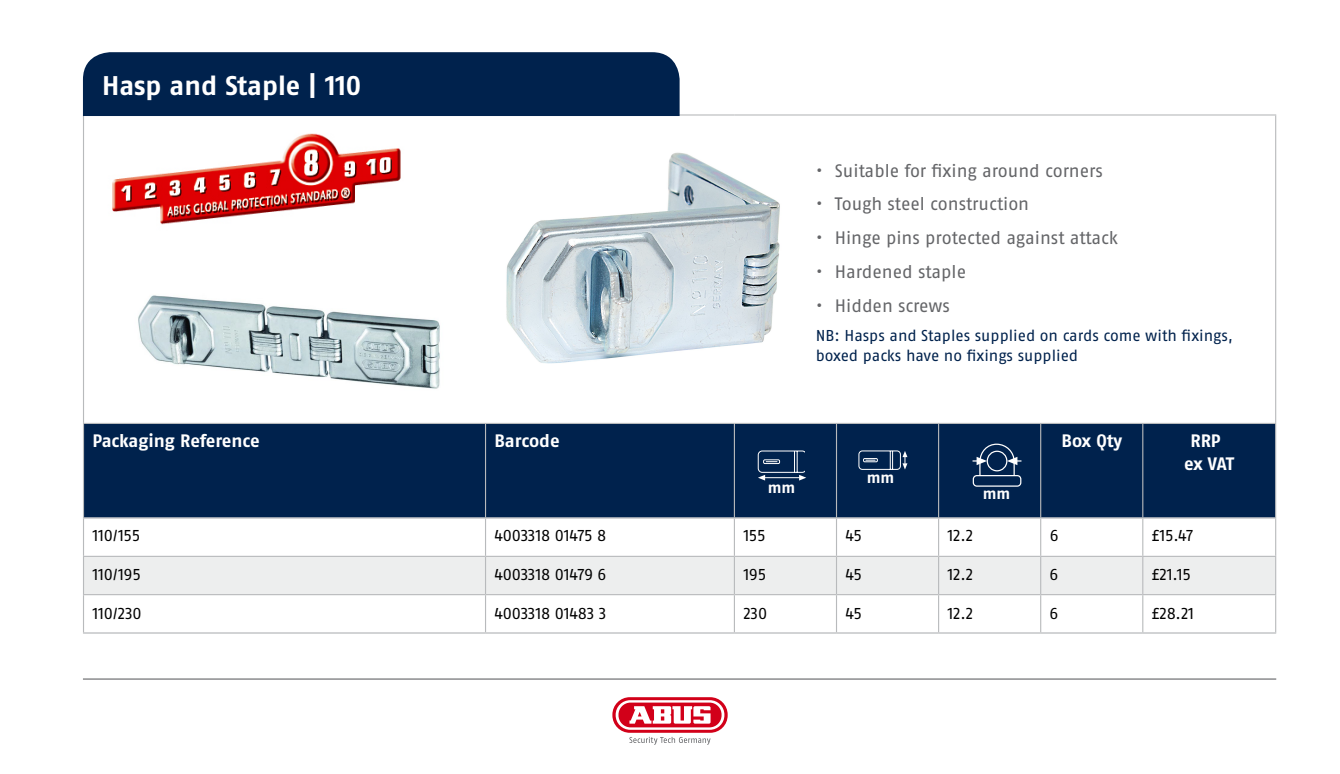
<style>
.page{position:relative;width:1340px;height:774px;background:#fff}
.page>*{position:absolute;margin:0;border:0;box-sizing:border-box;transform-origin:0 0}
.t1{font:700 27px "ABUS Fago Pro";color:#fff}
.t2{font:18px "ABUS Fago Pro";color:#646568}
.Header_Row{font:700 18px/22.5px "ABUS Fago Pro";letter-spacing:-.005em;color:#fff;text-align:center}
.Body_Rows{font:15.75px "ABUS Fago Pro";letter-spacing:-.01em;color:#000}
.Bullet_Info{font:15.75px/20.2px "ABUS Fago Pro";color:#00224d}
.t3{font:700 15.75px "ABUS Fago Pro";color:#fff}
</style>
<div class="page">
<img style="left:96px;top:295px;width:385px;height:224px">
<img style="left:466px;top:93px;width:354px;height:330px">
<svg style="left:612px;top:697px;width:115px;height:35px"></svg>
<svg style="left:615px;top:700px;width:109px;height:29px"></svg>
<div style="left:618px;top:702px;width:103px;height:25px;background:#d20019;border-radius:12px"></div>
<svg style="left:629px;top:706px;width:81px;height:17px"></svg>
<svg style="left:629px;top:736px;width:81px;height:8px"></svg>
<hr style="left:83px;top:678px;width:1193px;height:1px;background:#646568">
<div style="left:84px;top:424px;width:1190px;height:93px;background:#00224d"></div>
<hr style="left:485px;top:424px;width:1px;height:93px;background:#b8babc">
<hr style="left:1142px;top:424px;width:1px;height:93px;background:#b8babc">
<hr style="left:83px;top:424px;width:1px;height:93px;background:#b8babc">
<hr style="left:1274px;top:424px;width:2px;height:93px;background:#b8babc">
<hr style="left:733px;top:424px;width:2px;height:93px;background:#b8babc">
<hr style="left:836px;top:424px;width:1px;height:93px;background:#b8babc">
<hr style="left:938px;top:424px;width:1px;height:93px;background:#b8babc">
<hr style="left:1040px;top:424px;width:1px;height:93px;background:#b8babc">
<svg style="left:757px;top:450px;width:49px;height:30px"></svg>
<svg style="left:858px;top:450px;width:49px;height:19px"></svg>
<svg style="left:972px;top:443px;width:48px;height:43px;background:#2b476b"></svg>
<hr style="left:83px;top:115px;width:1px;height:308px;background:#b8babc">
<hr style="left:83px;top:114px;width:651px;height:1px;background:#b8babc">
<hr style="left:734px;top:114px;width:542px;height:1px;background:#b8babc">
<hr style="left:1274px;top:115px;width:2px;height:308px;background:#b8babc">
<hr style="left:83px;top:423px;width:651px;height:1px;background:#b8babc">
<hr style="left:734px;top:423px;width:542px;height:1px;background:#b8babc">
<div style="left:83px;top:52px;width:596px;height:64px;background:#00224d"></div>
<svg style="left:84px;top:557px;width:1190px;height:75px;fill:#edeeee"></svg>
<hr style="left:83px;top:517px;width:402px;height:1px;background:#b8babc">
<hr style="left:83px;top:518px;width:1px;height:37px;background:#b8babc">
<hr style="left:485px;top:517px;width:249px;height:1px;background:#b8babc">
<hr style="left:734px;top:517px;width:102px;height:1px;background:#b8babc">
<hr style="left:836px;top:517px;width:102px;height:1px;background:#b8babc">
<hr style="left:938px;top:517px;width:102px;height:1px;background:#b8babc">
<hr style="left:1040px;top:517px;width:102px;height:1px;background:#b8babc">
<hr style="left:1142px;top:517px;width:134px;height:1px;background:#b8babc">
<hr style="left:1274px;top:518px;width:2px;height:37px;background:#b8babc">
<hr style="left:83px;top:557px;width:1px;height:37px;background:#b8babc">
<hr style="left:1274px;top:557px;width:2px;height:37px;background:#b8babc">
<hr style="left:83px;top:595px;width:1px;height:37px;background:#b8babc">
<hr style="left:1274px;top:595px;width:2px;height:37px;background:#b8babc">
<hr style="left:485px;top:518px;width:1px;height:37px;background:#b8babc">
<hr style="left:733px;top:518px;width:2px;height:37px;background:#b8babc">
<hr style="left:836px;top:518px;width:1px;height:37px;background:#b8babc">
<hr style="left:938px;top:518px;width:1px;height:37px;background:#b8babc">
<hr style="left:1040px;top:518px;width:1px;height:37px;background:#b8babc">
<hr style="left:1142px;top:518px;width:1px;height:37px;background:#b8babc">
<hr style="left:83px;top:555px;width:402px;height:2px;background:#b8babc">
<hr style="left:485px;top:555px;width:249px;height:2px;background:#b8babc">
<hr style="left:485px;top:557px;width:1px;height:37px;background:#b8babc">
<hr style="left:734px;top:555px;width:102px;height:2px;background:#b8babc">
<hr style="left:733px;top:557px;width:2px;height:37px;background:#b8babc">
<hr style="left:836px;top:555px;width:102px;height:2px;background:#b8babc">
<hr style="left:836px;top:557px;width:1px;height:37px;background:#b8babc">
<hr style="left:938px;top:555px;width:102px;height:2px;background:#b8babc">
<hr style="left:938px;top:557px;width:1px;height:37px;background:#b8babc">
<hr style="left:1040px;top:555px;width:102px;height:2px;background:#b8babc">
<hr style="left:1040px;top:557px;width:1px;height:37px;background:#b8babc">
<hr style="left:1142px;top:555px;width:134px;height:2px;background:#b8babc">
<hr style="left:1142px;top:557px;width:1px;height:37px;background:#b8babc">
<hr style="left:83px;top:594px;width:402px;height:1px;background:#b8babc">
<hr style="left:485px;top:594px;width:249px;height:1px;background:#b8babc">
<hr style="left:485px;top:595px;width:1px;height:37px;background:#b8babc">
<hr style="left:734px;top:594px;width:102px;height:1px;background:#b8babc">
<hr style="left:733px;top:595px;width:2px;height:37px;background:#b8babc">
<hr style="left:836px;top:594px;width:102px;height:1px;background:#b8babc">
<hr style="left:836px;top:595px;width:1px;height:37px;background:#b8babc">
<hr style="left:938px;top:594px;width:102px;height:1px;background:#b8babc">
<hr style="left:938px;top:595px;width:1px;height:37px;background:#b8babc">
<hr style="left:1040px;top:594px;width:102px;height:1px;background:#b8babc">
<hr style="left:1040px;top:595px;width:1px;height:37px;background:#b8babc">
<hr style="left:1142px;top:594px;width:134px;height:1px;background:#b8babc">
<hr style="left:1142px;top:595px;width:1px;height:37px;background:#b8babc">
<hr style="left:83px;top:632px;width:402px;height:1px;background:#b8babc">
<hr style="left:485px;top:632px;width:249px;height:1px;background:#b8babc">
<hr style="left:734px;top:632px;width:102px;height:1px;background:#b8babc">
<hr style="left:836px;top:632px;width:102px;height:1px;background:#b8babc">
<hr style="left:938px;top:632px;width:102px;height:1px;background:#b8babc">
<hr style="left:1040px;top:632px;width:102px;height:1px;background:#b8babc">
<hr style="left:1142px;top:632px;width:134px;height:1px;background:#b8babc">
<img style="left:112px;top:133px;width:289px;height:92px">
<p class="t1" style="left:102px;top:69px;width:261px">Hasp and Staple | 110</p>
<p class="t2" style="left:815px;top:159px;width:289px">• Suitable for fixing around corners</p>
<p class="t2" style="left:815px;top:193px;width:215px">• Tough steel construction</p>
<p class="t2" style="left:815px;top:227px;width:304px">• Hinge pins protected against attack</p>
<p class="t2" style="left:815px;top:261px;width:152px">• Hardened staple</p>
<p class="t2" style="left:815px;top:294px;width:136px">• Hidden screws</p>
<p class="Bullet_Info" style="left:815px;top:325px;width:419px">NB: Hasps and Staples supplied on cards come with fixings, boxed packs have no fixings supplied</p>
<p class="Header_Row" style="left:92px;top:429px;width:169px">Packaging Reference</p>
<p class="Header_Row" style="left:494px;top:429px;width:67px">Barcode</p>
<p class="Header_Row" style="left:1061px;top:429px;width:62px">Box Qty</p>
<p class="Header_Row" style="left:1184px;top:429px;width:51px">RRP ex VAT</p>
<p class="t3" style="left:767px;top:477px;width:29px">mm</p>
<p class="t3" style="left:866px;top:468px;width:29px">mm</p>
<p class="t3" style="left:982px;top:484px;width:29px">mm</p>
<p class="Body_Rows" style="left:92px;top:525px;width:49px">110/155</p>
<p class="Body_Rows" style="left:494px;top:525px;width:113px">4003318 01475 8</p>
<p class="Body_Rows" style="left:743px;top:525px;width:24px">155</p>
<p class="Body_Rows" style="left:845px;top:525px;width:18px">45</p>
<p class="Body_Rows" style="left:947px;top:525px;width:27px">12.2</p>
<p class="Body_Rows" style="left:1049px;top:525px;width:10px">6</p>
<p class="Body_Rows" style="left:1151px;top:525px;width:43px">£15.47</p>
<p class="Body_Rows" style="left:92px;top:565px;width:50px">110/195</p>
<p class="Body_Rows" style="left:494px;top:565px;width:114px">4003318 01479 6</p>
<p class="Body_Rows" style="left:743px;top:565px;width:24px">195</p>
<p class="Body_Rows" style="left:845px;top:565px;width:18px">45</p>
<p class="Body_Rows" style="left:947px;top:565px;width:27px">12.2</p>
<p class="Body_Rows" style="left:1049px;top:565px;width:10px">6</p>
<p class="Body_Rows" style="left:1151px;top:565px;width:41px">£21.15</p>
<p class="Body_Rows" style="left:92px;top:603px;width:51px">110/230</p>
<p class="Body_Rows" style="left:494px;top:603px;width:113px">4003318 01483 3</p>
<p class="Body_Rows" style="left:743px;top:603px;width:25px">230</p>
<p class="Body_Rows" style="left:845px;top:603px;width:18px">45</p>
<p class="Body_Rows" style="left:947px;top:603px;width:27px">12.2</p>
<p class="Body_Rows" style="left:1049px;top:603px;width:10px">6</p>
<p class="Body_Rows" style="left:1151px;top:603px;width:44px">£28.21</p>
</div>
